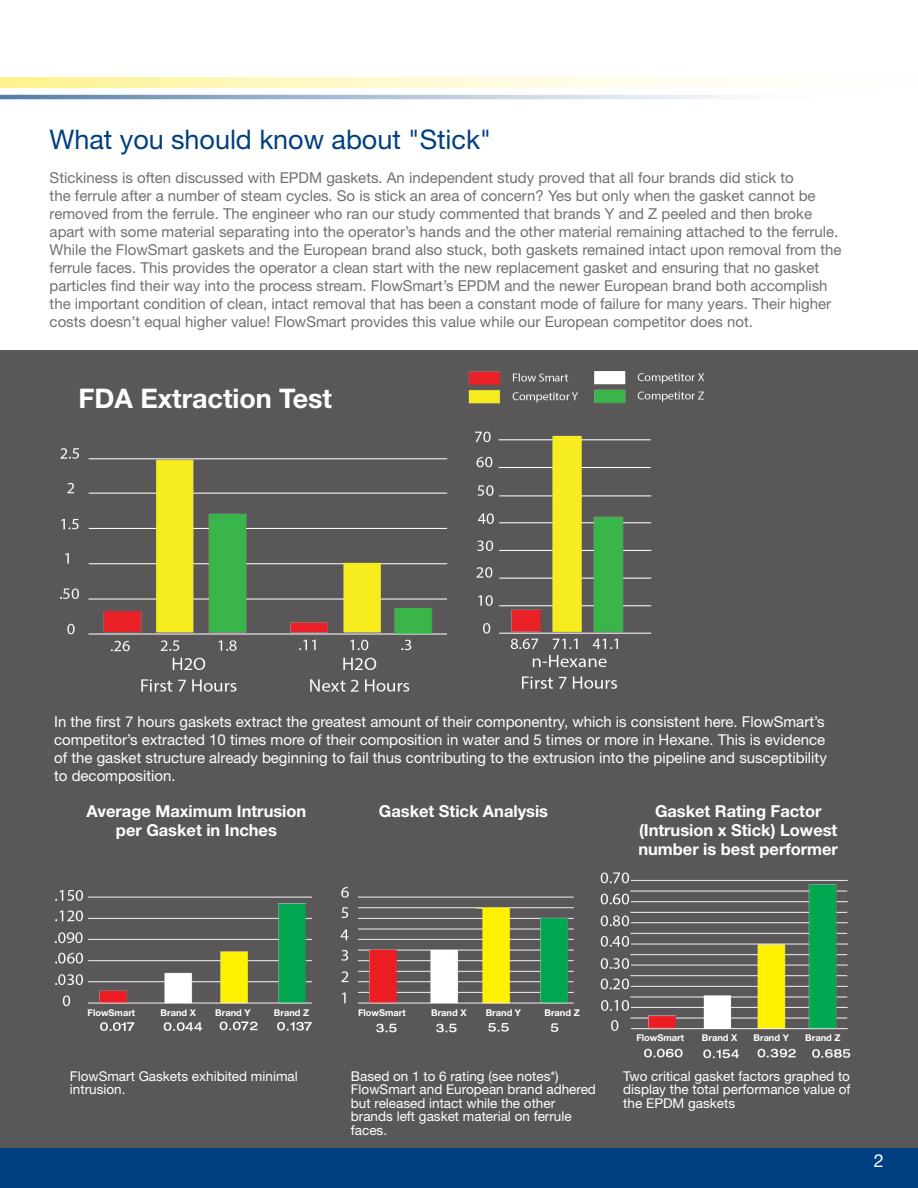
<style>
.page{position:relative;width:918px;height:1188px;background:#fff}
.page>*{position:absolute;margin:0;border:0;box-sizing:border-box;transform-origin:0 0}
.t1{font:27px "Helvetica Neue LT Std";color:#004080}
.t2{font:700 27px "Helvetica Neue LT Std";color:#fff}
.t3{font:18px "Helvetica Neue LT Std";color:#fff}
.t4{font:700 16.5px/19px "Helvetica Neue LT Std";color:#fff;text-align:center}
.t5{font:15px/18px "Helvetica Neue LT Std";color:#717072}
.t6{font:15px/18px "Helvetica Neue LT Std";color:#fff}
.t7{font:13.5px/13.5px "Helvetica Neue LT Std";color:#fff}
.t8{font:700 9.3px "Helvetica Neue LT Std";color:#fff}
</style>
<div class="page">
<div style="left:0;top:350px;width:918px;height:799px;background:#5a5758"></div>
<div style="left:0;top:1149px;width:918px;height:39px;background:#004080"></div>
<svg style="left:0;top:78px;width:740px;height:10px;background:#fff8c8"></svg>
<svg style="left:0;top:95px;width:740px;height:4px;background:#a9bed4"></svg>
<img style="left:60px;top:371px;width:644px;height:321px">
<img style="left:54px;top:872px;width:797px;height:187px">
<h1 class="t1" style="left:50px;top:124px;width:443px">What you should know about "Stick"</h1>
<p class="t5" style="left:50px;top:169px;width:793px">Stickiness is often discussed with EPDM gaskets. An independent study proved that all four brands did stick to<br>the ferrule after a number of steam cycles. So is stick an area of concern? Yes but only when the gasket cannot be removed from the ferrule. The engineer who ran our study commented that brands Y and Z peeled and then broke apart with some material separating into the operator’s hands and the other material remaining attached to the ferrule.<br>While the FlowSmart gaskets and the European brand also stuck, both gaskets remained intact upon removal from the ferrule faces. This provides the operator a clean start with the new replacement gasket and ensuring that no gasket particles find their way into the process stream. FlowSmart’s EPDM and the newer European brand both accomplish the important condition of clean, intact removal that has been a constant mode of failure for many years. Their higher costs doesn’t equal higher value! FlowSmart provides this value while our European competitor does not.</p>
<h1 class="t2" style="left:79px;top:382px;width:255px">FDA Extraction Test</h1>
<p class="t6" style="left:54px;top:713px;width:774px">In the first 7 hours gaskets extract the greatest amount of their componentry, which is consistent here. FlowSmart’s competitor’s extracted 10 times more of their composition in water and 5 times or more in Hexane. This is evidence of the gasket structure already beginning to fail thus contributing to the extrusion into the pipeline and susceptibility to decomposition.</p>
<p class="t4" style="left:87px;top:802px;width:221px">Average Maximum Intrusion per Gasket in Inches</p>
<p class="t4" style="left:379px;top:802px;width:171px">Gasket Stick Analysis</p>
<p class="t4" style="left:638px;top:802px;width:201px">Gasket Rating Factor (Intrusion x Stick) Lowest number is best performer</p>
<p class="t8" style="left:88px;top:1006px;width:49px">FlowSmart</p>
<p class="t8" style="left:358px;top:1006px;width:49px">FlowSmart</p>
<p class="t8" style="left:161px;top:1006px;width:37px">Brand X</p>
<p class="t8" style="left:431px;top:1006px;width:37px">Brand X</p>
<p class="t8" style="left:215px;top:1006px;width:37px">Brand Y</p>
<p class="t8" style="left:486px;top:1006px;width:37px">Brand Y</p>
<p class="t8" style="left:274px;top:1006px;width:37px">Brand Z</p>
<p class="t8" style="left:545px;top:1006px;width:37px">Brand Z</p>
<p class="t8" style="left:636px;top:1032px;width:49px">FlowSmart</p>
<p class="t8" style="left:702px;top:1032px;width:37px">Brand X</p>
<p class="t8" style="left:754px;top:1032px;width:37px">Brand Y</p>
<p class="t8" style="left:805px;top:1032px;width:37px">Brand Z</p>
<p class="t7" style="left:70px;top:1069px;width:229px">FlowSmart Gaskets exhibited minimal intrusion.</p>
<p class="t7" style="left:351px;top:1069px;width:247px">Based on 1 to 6 rating (see notes*)<br>FlowSmart and European brand adhered but released intact while the other brands left gasket material on ferrule faces.</p>
<p class="t7" style="left:623px;top:1069px;width:229px;text-align:justify">Two critical gasket factors graphed to display the total performance value of the EPDM gaskets</p>
<p class="t3" style="left:874px;top:1150px;width:12px">2</p>
</div>
